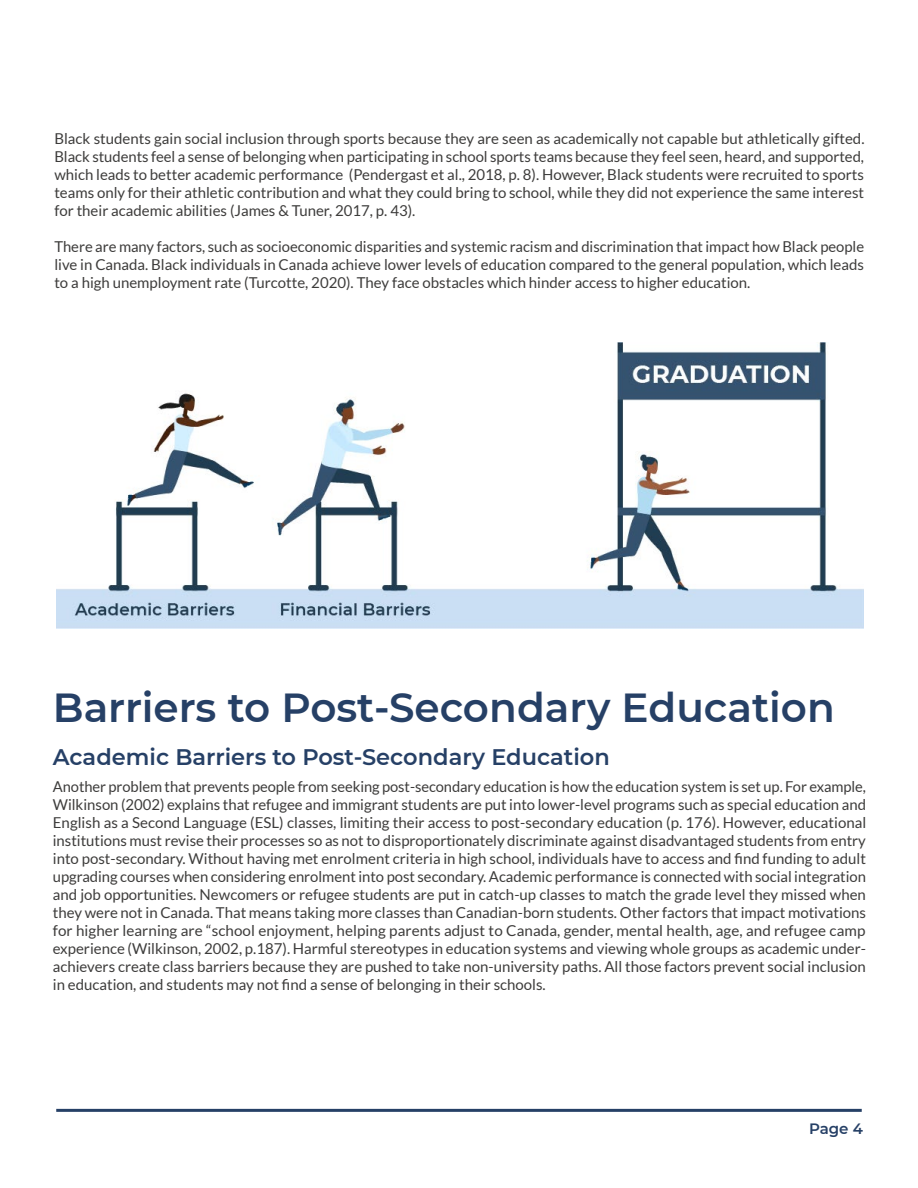
<style>
.page{position:relative;width:918px;height:1188px;background:#fff}
.page>*{position:absolute;margin:0;border:0;box-sizing:border-box;transform-origin:0 0}
.t1{font:600 40.5px "Montserrat";color:#264066}
.t2{font:600 22.5px "Montserrat";color:#264066}
.t3{font:15px/18px "Lato";color:#3d3c3b;text-align:justify}
.t4{font:600 15px "Montserrat";color:#264066}
</style>
<div class="page">
<hr style="left:56px;top:1109px;width:806px;height:3px;background:#264066">
<img style="left:56px;top:343px;width:808px;height:286px">
<p class="t3" style="left:54px;top:129px;width:812px">Black students gain social inclusion through sports because they are seen as academically not capable but athletically gifted.<br>Black students feel a sense of belonging when participating in school sports teams because they feel seen, heard, and supported, which leads to better academic performance (Pendergast et al., 2018, p. 8). However, Black students were recruited to sports teams only for their athletic contribution and what they could bring to school, while they did not experience the same interest for their academic abilities (James &amp; Tuner, 2017, p. 43).</p>
<p class="t3" style="left:54px;top:237px;width:811px">There are many factors, such as socioeconomic disparities and systemic racism and discrimination that impact how Black people live in Canada. Black individuals in Canada achieve lower levels of education compared to the general population, which leads to a high unemployment rate (Turcotte, 2020). They face obstacles which hinder access to higher education.</p>
<h1 class="t1" style="left:53px;top:679px;width:783px">Barriers to Post-Secondary Education</h1>
<h2 class="t2" style="left:53px;top:741px;width:558px">Academic Barriers to Post-Secondary Education</h2>
<p class="t3" style="left:53px;top:777px;width:815px">Another problem that prevents people from seeking post-secondary education is how the education system is set up. For example, Wilkinson (2002) explains that refugee and immigrant students are put into lower-level programs such as special education and English as a Second Language (ESL) classes, limiting their access to post-secondary education (p. 176). However, educational institutions must revise their processes so as not to disproportionately discriminate against disadvantaged students from entry into post-secondary. Without having met enrolment criteria in high school, individuals have to access and find funding to adult upgrading courses when considering enrolment into post secondary. Academic performance is connected with social integration and job opportunities. Newcomers or refugee students are put in catch-up classes to match the grade level they missed when they were not in Canada. That means taking more classes than Canadian-born students. Other factors that impact motivations for higher learning are “school enjoyment, helping parents adjust to Canada, gender, mental health, age, and refugee camp experience (Wilkinson, 2002, p.187). Harmful stereotypes in education systems and viewing whole groups as academic under&shy;achievers create class barriers because they are pushed to take non-university paths. All those factors prevent social inclusion in education, and students may not find a sense of belonging in their schools.</p>
<p class="t4" style="left:809px;top:1118px;width:55px">Page 4</p>
</div>
